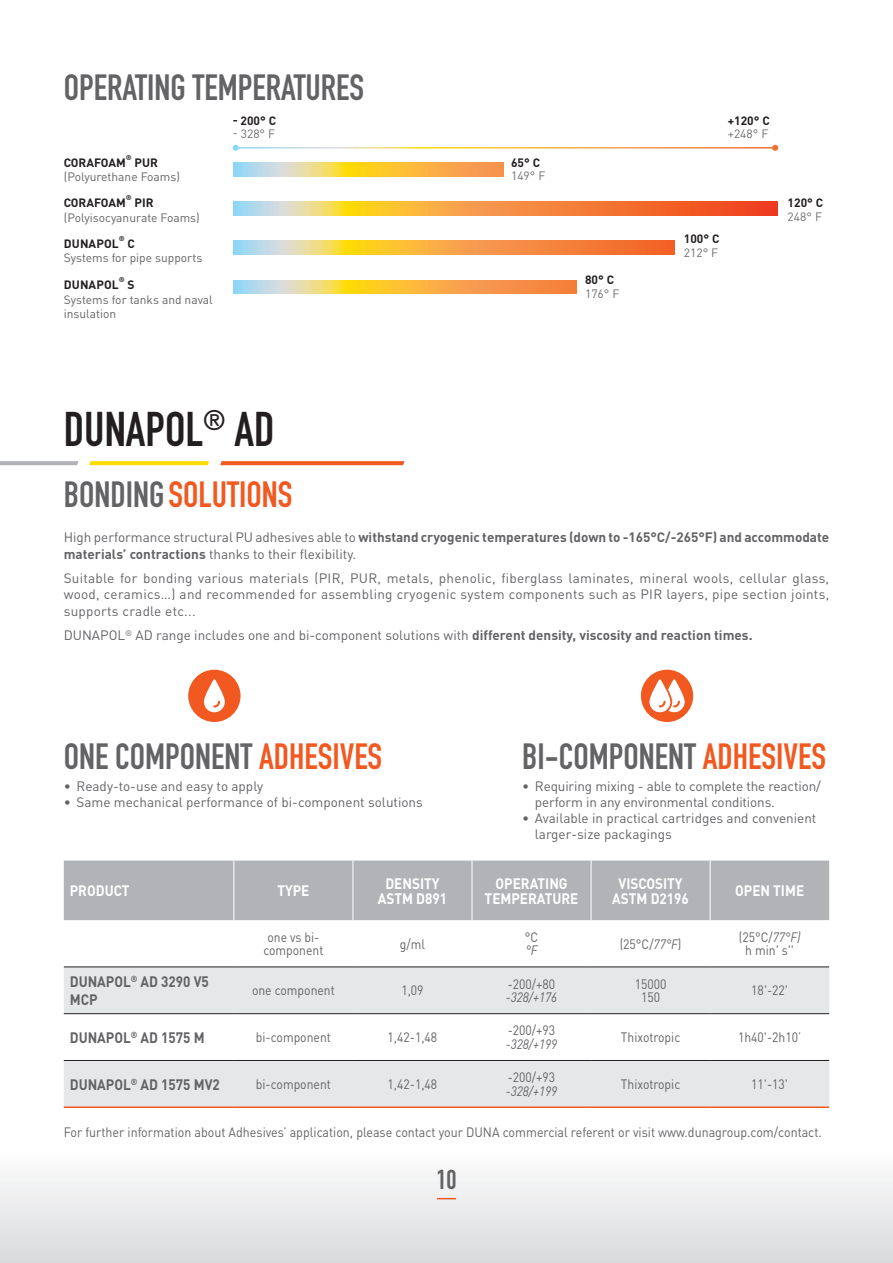
<style>
.page{position:relative;width:893px;height:1263px;background:#fff}
.page>*{position:absolute;margin:0;border:0;box-sizing:border-box;transform-origin:0 0}
.t1{font:700 48px "DIN Condensed";color:#231f20}
.t2{font:700 36px "DIN Condensed";color:#636366}
.t3{font:700 36px "DIN Condensed";color:#f15921}
.t4{font:700 27px "DIN Condensed";color:#636366}
.t5{font:700 15px/15px "DIN Pro";color:#fff;text-align:center;scale:.9 1}
.t6{font:700 15px/18px "DIN Pro";color:#636366;scale:.9 1}
.t7{font:13.5px/16.2px "DIN Pro";color:#636366}
.t8{font:13.5px/13.5px "DIN Pro";color:#636366;text-align:center;scale:.9 1}
.t9{font:700 13.5px/16.2px "DIN Pro";color:#636366}
.t10{font:13.5px "DIN Pro";color:#636366;scale:.92 1}
.t11{font:italic 13.5px "DIN Pro";color:#636366;scale:.9 1}
.t12{font:12px/14.4px "DIN Pro";color:#636366}
.t13{font:700 12px "DIN Pro";color:#231f20}
.t14{font:12px "DIN Pro";color:#6c6d70}
.t15{font:700 7.05px "DIN Pro";color:#231f20}
.s1{color:#636366}
.s2{font-weight:400}
.s3{font-weight:700}
.s4{color:#f15921}
.s5{font-style:italic}
</style>
<div class="page">
<div style="left:0;top:1121px;width:893px;height:142px;background:linear-gradient(to bottom,#fff,#dbdcde)"></div>
<svg style="left:233px;top:202px;width:544px;height:13px"></svg>
<svg style="left:233px;top:163px;width:270px;height:13px"></svg>
<svg style="left:233px;top:241px;width:441px;height:14px"></svg>
<svg style="left:233px;top:280px;width:343px;height:14px"></svg>
<svg style="left:0;top:461px;width:79px;height:4px"></svg>
<svg style="left:89px;top:461px;width:120px;height:4px"></svg>
<svg style="left:220px;top:461px;width:184px;height:4px"></svg>
<div style="left:64px;top:860px;width:765px;height:60px;background:#b2b3b7"></div>
<svg style="left:64px;top:968px;width:765px;height:138px;fill:#e6e7e9"></svg>
<hr style="left:233px;top:860px;width:1px;height:60px;background:#fff">
<hr style="left:353px;top:860px;width:1px;height:60px;background:#fff">
<hr style="left:472px;top:860px;width:1px;height:60px;background:#fff">
<hr style="left:591px;top:860px;width:1px;height:60px;background:#fff">
<hr style="left:710px;top:860px;width:1px;height:60px;background:#fff">
<hr style="left:64px;top:967px;width:170px;height:1px;background:#231f20">
<hr style="left:234px;top:967px;width:119px;height:1px;background:#231f20">
<hr style="left:353px;top:967px;width:119px;height:1px;background:#231f20">
<hr style="left:472px;top:967px;width:119px;height:1px;background:#231f20">
<hr style="left:591px;top:967px;width:119px;height:1px;background:#231f20">
<hr style="left:710px;top:967px;width:119px;height:1px;background:#231f20">
<hr style="left:64px;top:1013px;width:170px;height:1px;background:#231f20">
<hr style="left:234px;top:1013px;width:119px;height:1px;background:#231f20">
<hr style="left:353px;top:1013px;width:119px;height:1px;background:#231f20">
<hr style="left:472px;top:1013px;width:119px;height:1px;background:#231f20">
<hr style="left:591px;top:1013px;width:119px;height:1px;background:#231f20">
<hr style="left:710px;top:1013px;width:119px;height:1px;background:#231f20">
<hr style="left:64px;top:1060px;width:170px;height:1px;background:#231f20">
<hr style="left:234px;top:1060px;width:119px;height:1px;background:#231f20">
<hr style="left:353px;top:1060px;width:119px;height:1px;background:#231f20">
<hr style="left:472px;top:1060px;width:119px;height:1px;background:#231f20">
<hr style="left:591px;top:1060px;width:119px;height:1px;background:#231f20">
<hr style="left:710px;top:1060px;width:119px;height:1px;background:#231f20">
<hr style="left:64px;top:1106px;width:170px;height:2px;background:#f15921">
<hr style="left:234px;top:1106px;width:119px;height:2px;background:#f15921">
<hr style="left:353px;top:1106px;width:119px;height:2px;background:#f15921">
<hr style="left:472px;top:1106px;width:119px;height:2px;background:#f15921">
<hr style="left:591px;top:1106px;width:119px;height:2px;background:#f15921">
<hr style="left:710px;top:1106px;width:119px;height:2px;background:#f15921">
<div style="left:188px;top:670px;width:53px;height:52px;background:#f15921;border-radius:50%"></div>
<svg style="left:204px;top:679px;width:21px;height:33px"></svg>
<div style="left:641px;top:670px;width:52px;height:52px;background:#f15921;border-radius:50%"></div>
<svg style="left:647px;top:676px;width:39px;height:39px"></svg>
<svg style="left:233px;top:145px;width:6px;height:6px"></svg>
<svg style="left:772px;top:145px;width:6px;height:6px"></svg>
<svg style="left:437px;top:1198px;width:19px;height:1px"></svg>
<h2 class="t2" style="left:64px;top:64px;width:302px">OPERATING TEMPERATURES</h2>
<p class="t13" style="left:233px;top:112px;width:45px">- 200° C</p>
<p class="t14" style="left:233px;top:126px;width:44px">- 328° F</p>
<p class="t13" style="left:728px;top:112px;width:44px">+120° C</p>
<p class="t14" style="left:728px;top:126px;width:42px">+248° F</p>
<p class="t15" style="left:126px;top:152px;width:7px">®</p>
<p class="t13" style="left:64px;top:154px;width:64px">CORAFOAM</p>
<p class="t13" style="left:135px;top:154px;width:25px">PUR</p>
<p class="t12" style="left:64px;top:169px;width:118px">(Polyurethane Foams)</p>
<p class="t13" style="left:64px;top:195px;width:64px">CORAFOAM</p>
<p class="t15" style="left:126px;top:193px;width:7px">®</p>
<p class="t13" style="left:135px;top:195px;width:21px">PIR</p>
<p class="t12" style="left:64px;top:210px;width:138px">(Polyisocyanurate Foams)</p>
<p class="t13" style="left:64px;top:235px;width:56px">DUNAPOL</p>
<p class="t15" style="left:119px;top:234px;width:7px">®</p>
<p class="t13" style="left:128px;top:235px;width:9px">C</p>
<p class="t12" style="left:64px;top:250px;width:140px">Systems for pipe supports</p>
<p class="t13" style="left:64px;top:277px;width:56px">DUNAPOL</p>
<p class="t15" style="left:119px;top:275px;width:7px">®</p>
<p class="t13" style="left:128px;top:277px;width:9px">S</p>
<p class="t12" style="left:64px;top:292px;width:151px">Systems for tanks and naval insulation</p>
<p class="t13" style="left:511px;top:154px;width:31px">65° C</p>
<p class="t14" style="left:511px;top:168px;width:36px">149° F</p>
<p class="t13" style="left:585px;top:272px;width:31px">80° C</p>
<p class="t14" style="left:585px;top:285px;width:36px">176° F</p>
<p class="t13" style="left:684px;top:231px;width:37px">100° C</p>
<p class="t14" style="left:684px;top:244px;width:36px">212° F</p>
<p class="t13" style="left:788px;top:195px;width:37px">120° C</p>
<p class="t14" style="left:788px;top:208px;width:36px">248° F</p>
<h1 class="t1" style="left:64px;top:397px;width:212px">DUNAPOL<sup>®</sup> AD</h1>
<h2 class="t3" style="left:64px;top:470px;width:230px"><span class="s1">BONDING</span> SOLUTIONS</h2>
<p class="t9" style="left:64px;top:529px;width:767px"><span class="s2">High performance structural PU adhesives able to</span> withstand cryogenic temperatures (down to -165°C/-265°F) and accommodate materials’ contractions <span class="s2">thanks to their flexibility.</span></p>
<p class="t7" style="left:64px;top:570px;width:767px;text-align:justify">Suitable for bonding various materials (PIR, PUR, metals, phenolic, fiberglass laminates, mineral wools, cellular glass, wood, ceramics…) and recommended for assembling cryogenic system components such as PIR layers, pipe section joints, supports cradle etc...</p>
<p class="t7" style="left:64px;top:627px;width:690px">DUNAPOL<sup>®</sup> AD range includes one and bi-component solutions with <span class="s3">different density, viscosity and reaction times.</span></p>
<h2 class="t2" style="left:64px;top:732px;width:320px">ONE COMPONENT <span class="s4">ADHESIVES</span></h2>
<p class="t7" style="left:64px;top:777px;width:201px">• Ready-to-use and easy to apply</p>
<p class="t7" style="left:64px;top:793px;width:361px">• Same mechanical performance of bi-component solutions</p>
<h2 class="t2" style="left:522px;top:732px;width:305px">BI-COMPONENT <span class="s4">ADHESIVES</span></h2>
<p class="t7" style="left:535px;top:777px;width:287px;text-indent:-13px">• Requiring mixing - able to complete the reaction/ perform in any environmental conditions.</p>
<p class="t7" style="left:535px;top:809px;width:283px;text-indent:-13px">• Available in practical cartridges and convenient larger-size packagings</p>
<p class="t5" style="left:70px;top:882px;width:68px">PRODUCT</p>
<p class="t5" style="left:277px;top:882px;width:37px">TYPE</p>
<p class="t5" style="left:378px;top:875px;width:78px">DENSITY<br>ASTM D891</p>
<p class="t5" style="left:485px;top:875px;width:106px">OPERATING<br>TEMPERATURE</p>
<p class="t5" style="left:612px;top:875px;width:87px">VISCOSITY<br>ASTM D2196</p>
<p class="t5" style="left:735px;top:882px;width:78px">OPEN TIME</p>
<p class="t8" style="left:263px;top:930px;width:68px">one vs bi&shy;component</p>
<p class="t8" style="left:400px;top:936px;width:29px">g/ml</p>
<p class="t8" style="left:620px;top:936px;width:70px">(25°C/<span class="s5">77°F</span>)</p>
<p class="t8" style="left:739px;top:930px;width:70px">(25°C/<span class="s5">77°F) </span>h min' s''</p>
<p class="t8" style="left:525px;top:930px;width:16px">°C</p>
<p class="t11" style="left:525px;top:940px;width:15px">°F</p>
<p class="t6" style="left:70px;top:972px;width:156px">DUNAPOL<sup>®</sup> AD 3290 V5<br>MCP</p>
<p class="t8" style="left:252px;top:983px;width:94px">one component</p>
<p class="t8" style="left:401px;top:983px;width:26px">1,09</p>
<p class="t6" style="left:70px;top:1028px;width:151px">DUNAPOL<sup>®</sup> AD 1575 M</p>
<p class="t8" style="left:256px;top:1030px;width:85px">bi-component</p>
<p class="t8" style="left:388px;top:1030px;width:57px">1,42-1,48</p>
<p class="t8" style="left:508px;top:976px;width:54px">-200/+80</p>
<p class="t11" style="left:506px;top:987px;width:58px">-328/+176</p>
<p class="t8" style="left:635px;top:976px;width:37px">15000<br>150</p>
<p class="t8" style="left:751px;top:983px;width:42px">18'-22'</p>
<p class="t8" style="left:508px;top:1023px;width:54px">-200/+93</p>
<p class="t11" style="left:506px;top:1033px;width:58px">-328/+199</p>
<p class="t8" style="left:621px;top:1030px;width:67px">Thixotropic</p>
<p class="t8" style="left:738px;top:1030px;width:72px">1h40'-2h10’</p>
<p class="t8" style="left:508px;top:1070px;width:54px">-200/+93</p>
<p class="t11" style="left:506px;top:1080px;width:58px">-328/+199</p>
<p class="t8" style="left:621px;top:1077px;width:67px">Thixotropic</p>
<p class="t8" style="left:751px;top:1077px;width:42px">11'-13'</p>
<p class="t10" style="left:64px;top:1123px;width:825px">For further information about Adhesives’ application, please contact your DUNA commercial referent or visit www.dunagroup.com/contact.</p>
<p class="t6" style="left:70px;top:1074px;width:168px">DUNAPOL<sup>®</sup> AD 1575 MV2</p>
<p class="t8" style="left:256px;top:1077px;width:85px">bi-component</p>
<p class="t8" style="left:388px;top:1077px;width:57px">1,42-1,48</p>
<h3 class="t4" style="left:436px;top:1161px;width:22px">10</h3>
</div>
